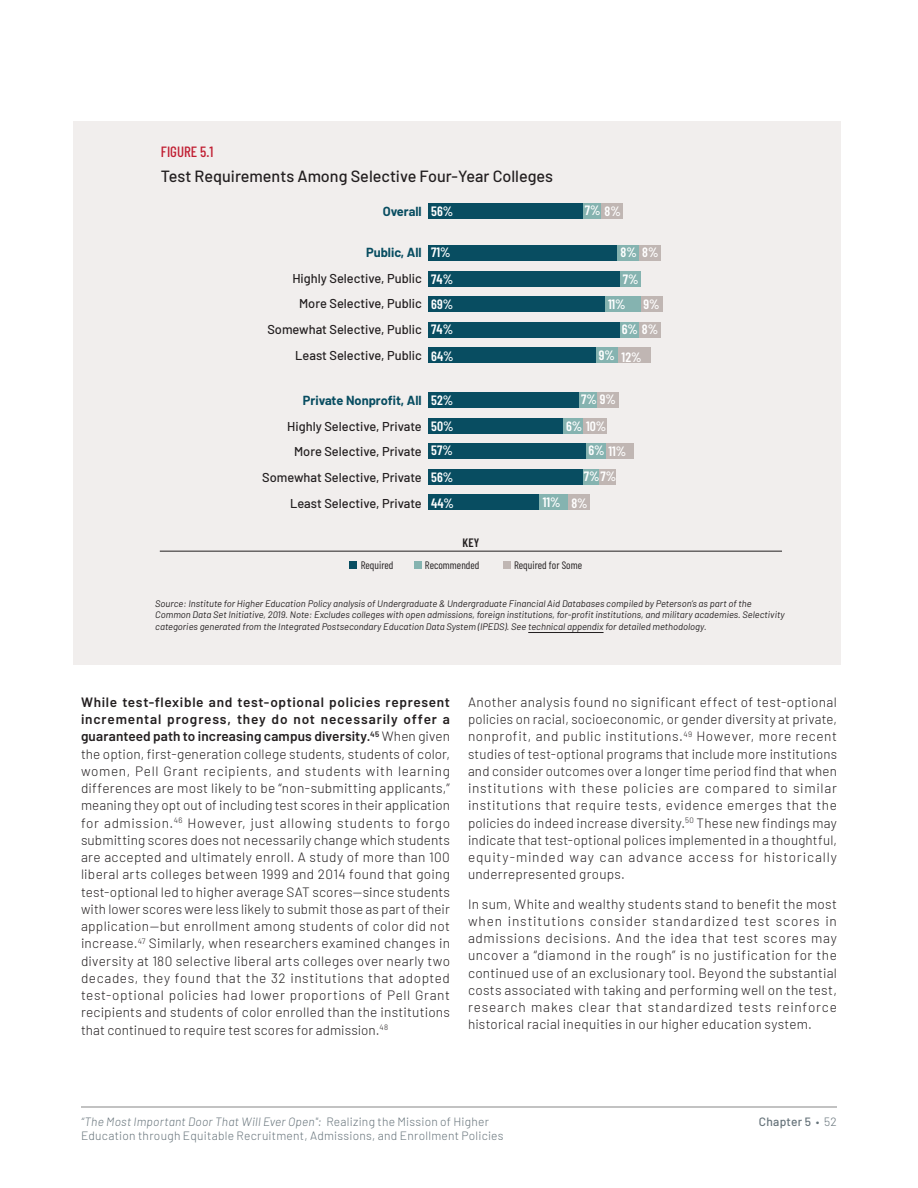
<style>
.page{position:relative;width:918px;height:1188px;background:#fff}
.page>*{position:absolute;margin:0;border:0;box-sizing:border-box;transform-origin:0 0}
.t1{font:500 16.2px "Barlow";color:#231f20}
.t2{font:500 14.85px "Barlow Condensed";color:#c11f33}
.t3{font:300 13.5px/17.2px "Barlow";letter-spacing:.015em;color:#231f20;text-align:justify}
.t4{font:600 13.5px/26.4px "Barlow Condensed";color:#fff}
.t5{font:500 12.9px/25.7px "Barlow";color:#231f20;text-align:right}
.t6{font:700 12.9px "Barlow";color:#084d61}
.t7{font:600 12.15px "Barlow Condensed";color:#231f20}
.t8{font:300 12px/13.5px "Barlow";letter-spacing:.02em;color:#66737a}
.t9{font:500 12px "Barlow";letter-spacing:.02em;color:#66737a}
.t10{font:10.8px "Barlow Condensed";color:#231f20}
.t11{font:italic 9.45px/11.4px "Barlow";color:#231f20}
.s1{font-weight:600}
.s2{font-style:italic}
.s3{font-weight:300}
</style>
<div class="page">
<hr style="left:81px;top:1107px;width:756px;height:1px;background:#878787">
<div style="left:81px;top:122px;width:756px;height:543px;background:#f1eeed"></div>
<hr style="left:160px;top:551px;width:622px;height:1px;background:#231f20">
<div style="left:349px;top:561px;width:7px;height:8px;background:#084d61"></div>
<div style="left:414px;top:561px;width:7px;height:8px;background:#85b3b0"></div>
<div style="left:503px;top:561px;width:8px;height:8px;background:#c0b6b3"></div>
<div style="left:428px;top:443px;width:158px;height:15px;background:#084d61"></div>
<div style="left:428px;top:469px;width:155px;height:15px;background:#084d61"></div>
<div style="left:428px;top:203px;width:155px;height:16px;background:#084d61"></div>
<div style="left:428px;top:392px;width:151px;height:16px;background:#084d61"></div>
<div style="left:428px;top:418px;width:136px;height:16px;background:#084d61"></div>
<div style="left:428px;top:494px;width:112px;height:16px;background:#084d61"></div>
<div style="left:618px;top:348px;width:33px;height:15px;background:#c0b6b3"></div>
<div style="left:583px;top:418px;width:24px;height:16px;background:#c0b6b3"></div>
<div style="left:605px;top:443px;width:29px;height:15px;background:#c0b6b3"></div>
<div style="left:540px;top:494px;width:28px;height:16px;background:#85b3b0"></div>
<div style="left:428px;top:348px;width:168px;height:15px;background:#084d61"></div>
<div style="left:620px;top:322px;width:19px;height:16px;background:#85b3b0"></div>
<div style="left:564px;top:418px;width:19px;height:16px;background:#85b3b0"></div>
<div style="left:586px;top:443px;width:19px;height:15px;background:#85b3b0"></div>
<div style="left:428px;top:322px;width:192px;height:16px;background:#084d61"></div>
<div style="left:605px;top:296px;width:36px;height:16px;background:#85b3b0"></div>
<div style="left:641px;top:296px;width:22px;height:16px;background:#c0b6b3"></div>
<div style="left:596px;top:348px;width:22px;height:15px;background:#85b3b0"></div>
<div style="left:597px;top:392px;width:22px;height:16px;background:#c0b6b3"></div>
<div style="left:428px;top:296px;width:177px;height:16px;background:#084d61"></div>
<div style="left:428px;top:271px;width:193px;height:15px;background:#084d61"></div>
<div style="left:621px;top:271px;width:20px;height:15px;background:#85b3b0"></div>
<div style="left:583px;top:469px;width:17px;height:15px;background:#85b3b0"></div>
<div style="left:583px;top:203px;width:18px;height:16px;background:#85b3b0"></div>
<div style="left:600px;top:469px;width:16px;height:15px;background:#c0b6b3"></div>
<div style="left:579px;top:392px;width:18px;height:16px;background:#85b3b0"></div>
<div style="left:428px;top:245px;width:189px;height:15px;background:#084d61"></div>
<div style="left:617px;top:245px;width:22px;height:15px;background:#85b3b0"></div>
<div style="left:639px;top:245px;width:22px;height:15px;background:#c0b6b3"></div>
<div style="left:601px;top:203px;width:22px;height:16px;background:#c0b6b3"></div>
<div style="left:568px;top:494px;width:22px;height:16px;background:#c0b6b3"></div>
<div style="left:639px;top:322px;width:21px;height:16px;background:#c0b6b3"></div>
<hr style="left:528px;top:632px;width:76px;height:1px;background:#231f20">
<p class="t2" style="left:161px;top:141px;width:54px">FIGURE 5.1</p>
<p class="t1" style="left:161px;top:165px;width:394px">Test Requirements Among Selective Four-Year Colleges</p>
<p class="t6" style="left:383px;top:202px;width:41px">Overall</p>
<p class="t4" style="left:431px;top:197px;width:23px">56%</p>
<p class="t4" style="left:585px;top:197px;width:37px">7% 8%</p>
<p class="t6" style="left:366px;top:243px;width:57px">Public, All</p>
<p class="t5" style="left:267px;top:264px;width:156px">Highly Selective, Public<br>More Selective, Public<br>Somewhat Selective, Public<br>Least Selective, Public</p>
<p class="t6" style="left:303px;top:391px;width:120px">Private Nonprofit, All</p>
<p class="t5" style="left:262px;top:412px;width:161px">Highly Selective, Private<br>More Selective, Private<br>Somewhat Selective, Private<br>Least Selective, Private</p>
<p class="t4" style="left:431px;top:238px;width:21px">71%</p>
<p class="t4" style="left:621px;top:238px;width:40px">8% 8%</p>
<p class="t4" style="left:431px;top:265px;width:23px">74%</p>
<p class="t4" style="left:623px;top:265px;width:17px">7%</p>
<p class="t4" style="left:431px;top:290px;width:23px">69%</p>
<p class="t4" style="left:608px;top:290px;width:19px">11%</p>
<p class="t4" style="left:643px;top:290px;width:18px">9%</p>
<p class="t4" style="left:431px;top:315px;width:23px">74%</p>
<p class="t4" style="left:622px;top:315px;width:38px">6% 8%</p>
<p class="t4" style="left:599px;top:341px;width:18px">9%</p>
<p class="t4" style="left:581px;top:385px;width:36px">7% 9%</p>
<p class="t4" style="left:431px;top:342px;width:24px">64%</p>
<p class="t4" style="left:622px;top:343px;width:21px">12%</p>
<p class="t4" style="left:431px;top:386px;width:23px">52%</p>
<p class="t4" style="left:431px;top:412px;width:24px">50%</p>
<p class="t4" style="left:431px;top:437px;width:23px">57%<br>56%</p>
<p class="t4" style="left:431px;top:489px;width:24px">44%</p>
<p class="t4" style="left:588px;top:413px;width:39px;line-height:24.8px;text-indent:-22px">6% 10%<br>6% 11%</p>
<p class="t4" style="left:543px;top:489px;width:19px">11%</p>
<p class="t4" style="left:584px;top:462px;width:34px">7%7%</p>
<p class="t4" style="left:571px;top:489px;width:18px">8%</p>
<p class="t7" style="left:463px;top:534px;width:18px">KEY</p>
<p class="t10" style="left:361px;top:558px;width:34px">Required</p>
<p class="t10" style="left:425px;top:558px;width:56px">Recommended</p>
<p class="t10" style="left:514px;top:558px;width:70px">Required for Some</p>
<p class="t11" style="left:155px;top:597px;width:631px">Source: Institute for Higher Education Policy analysis of Undergraduate &amp; Undergraduate Financial Aid Databases compiled by Peterson’s as part of the<br>Common Data Set Initiative, 2019. Note: Excludes colleges with open admissions, foreign institutions, for-profit institutions, and military academies. Selectivity categories generated from the Integrated Postsecondary Education Data System (IPEDS). See technical appendix for detailed methodology.</p>
<p class="t3" style="left:81px;top:692px;width:371px"><span class="s1">While test-flexible and test-optional policies represent incremental progress, they do not necessarily offer a guaranteed path to increasing campus diversity.</span><sup>45</sup> When given the option, first-generation college students, students of color, women, Pell Grant recipients, and students with learning differences are most likely to be “non-submitting applicants,” meaning they opt out of including test scores in their application for admission.<sup>46</sup> However, just allowing students to forgo submitting scores does not necessarily change which students are accepted and ultimately enroll. A study of more than 100 liberal arts colleges between 1999 and 2014 found that going test-optional led to higher average SAT scores—since students with lower scores were less likely to submit those as part of their application—but enrollment among students of color did not increase.<sup>47</sup> Similarly, when researchers examined changes in diversity at 180 selective liberal arts colleges over nearly two decades, they found that the 32 institutions that adopted test-optional policies had lower proportions of Pell Grant recipients and students of color enrolled than the institutions that continued to require test scores for admission.<sup>48</sup></p>
<p class="t3" style="left:468px;top:692px;width:371px">Another analysis found no significant effect of test-optional policies on racial, socioeconomic, or gender diversity at private, nonprofit, and public institutions.<sup>49</sup> However, more recent studies of test-optional programs that include more institutions and consider outcomes over a longer time period find that when institutions with these policies are compared to similar institutions that require tests, evidence emerges that the policies do indeed increase diversity.<sup>50</sup> These new findings may indicate that test-optional polices implemented in a thoughtful, equity-minded way can advance access for historically underrepresented groups.</p>
<p class="t3" style="left:468px;top:894px;width:371px">In sum, White and wealthy students stand to benefit the most when institutions consider standardized test scores in admissions decisions. And the idea that test scores may uncover a “diamond in the rough” is no justification for the continued use of an exclusionary tool. Beyond the substantial costs associated with taking and performing well on the test, research makes clear that standardized tests reinforce historical racial inequities in our higher education system.</p>
<p class="t8" style="left:81px;top:1114px;width:424px"><span class="s2">“The Most Important Door That Will Ever Open":</span> Realizing the Mission of Higher<br>Education through Equitable Recruitment, Admissions, and Enrollment Policies</p>
<p class="t9" style="left:759px;top:1113px;width:80px">Chapter 5 <span class="s3">• 52</span></p>
</div>
